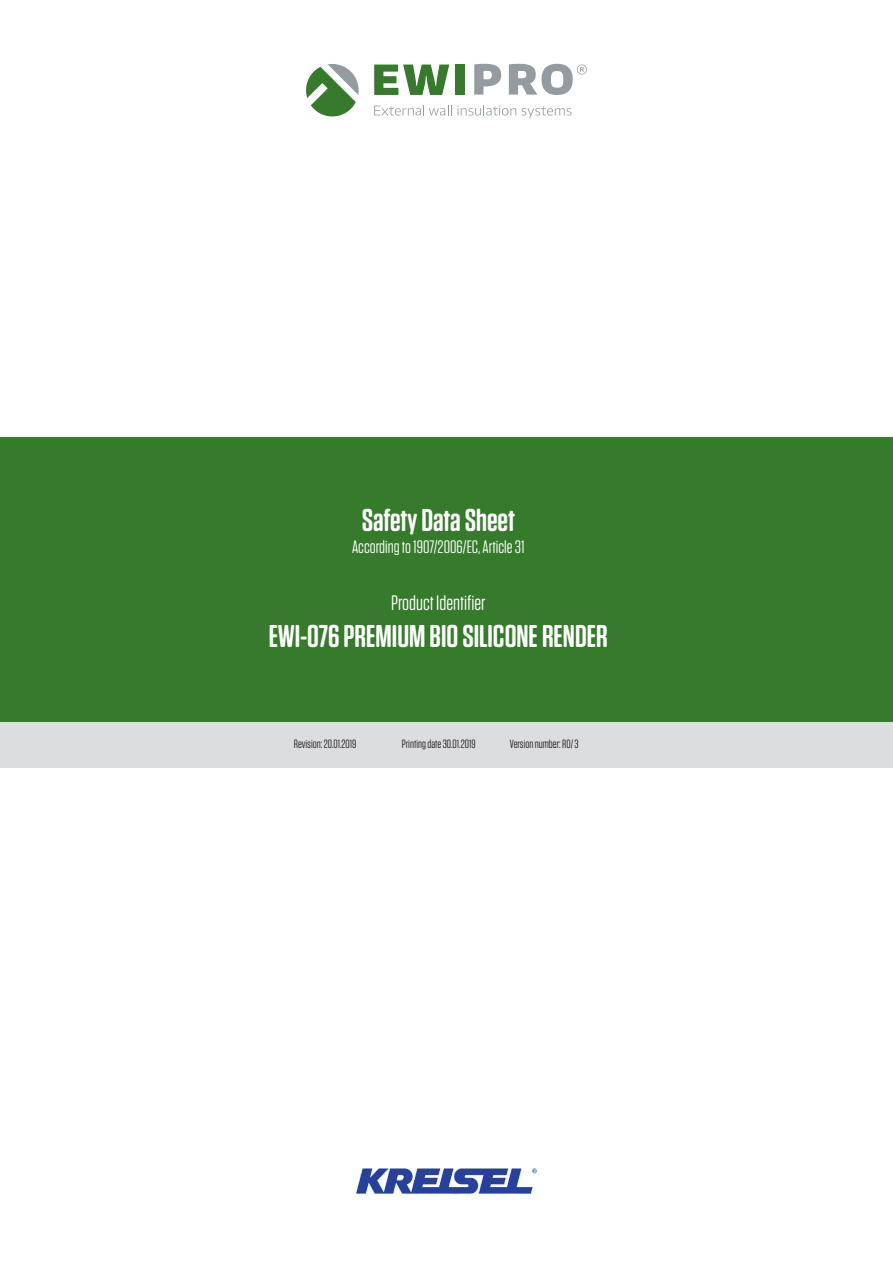
<style>
.page{position:relative;width:893px;height:1263px;background:#fff}
.page>*{position:absolute;margin:0;border:0;box-sizing:border-box;transform-origin:0 0}
.t1{font:600 31.5px "Tungsten Rounded";color:#fff}
.t2{font:21px "Tungsten Rounded";color:#fff}
.t3{font:18px "Tungsten Rounded";color:#fff}
.t4{font:12px "Tungsten Rounded";color:#231f20}
</style>
<div class="page">
<div style="left:0;top:437px;width:893px;height:285px;background:#357b2b"></div>
<svg style="left:306px;top:64px;width:53px;height:52px"></svg>
<svg style="left:374px;top:65px;width:75px;height:30px"></svg>
<div style="left:455px;top:65px;width:9px;height:30px;background:#357b2b"></div>
<svg style="left:474px;top:64px;width:27px;height:31px"></svg>
<svg style="left:509px;top:64px;width:78px;height:31px"></svg>
<svg style="left:374px;top:105px;width:197px;height:13px"></svg>
<div style="left:0;top:722px;width:893px;height:45px;background:#dcdddf"></div>
<img style="left:356px;top:1168px;width:181px;height:27px">
<p class="t1" style="left:362px;top:504px;width:155px">Safety Data Sheet</p>
<p class="t3" style="left:352px;top:537px;width:174px">According to 1907/2006/EC, Article 31</p>
<p class="t2" style="left:391px;top:592px;width:96px">Product Identifier</p>
<p class="t1" style="left:269px;top:621px;width:341px">EWI-076 PREMIUM BIO SILICONE RENDER</p>
<p class="t4" style="left:294px;top:738px;width:64px">Revision: 20.01.2019</p>
<p class="t4" style="left:402px;top:738px;width:75px">Printing date 30.01.2019</p>
<p class="t4" style="left:510px;top:738px;width:70px">Version number: RO/ 3</p>
</div>
